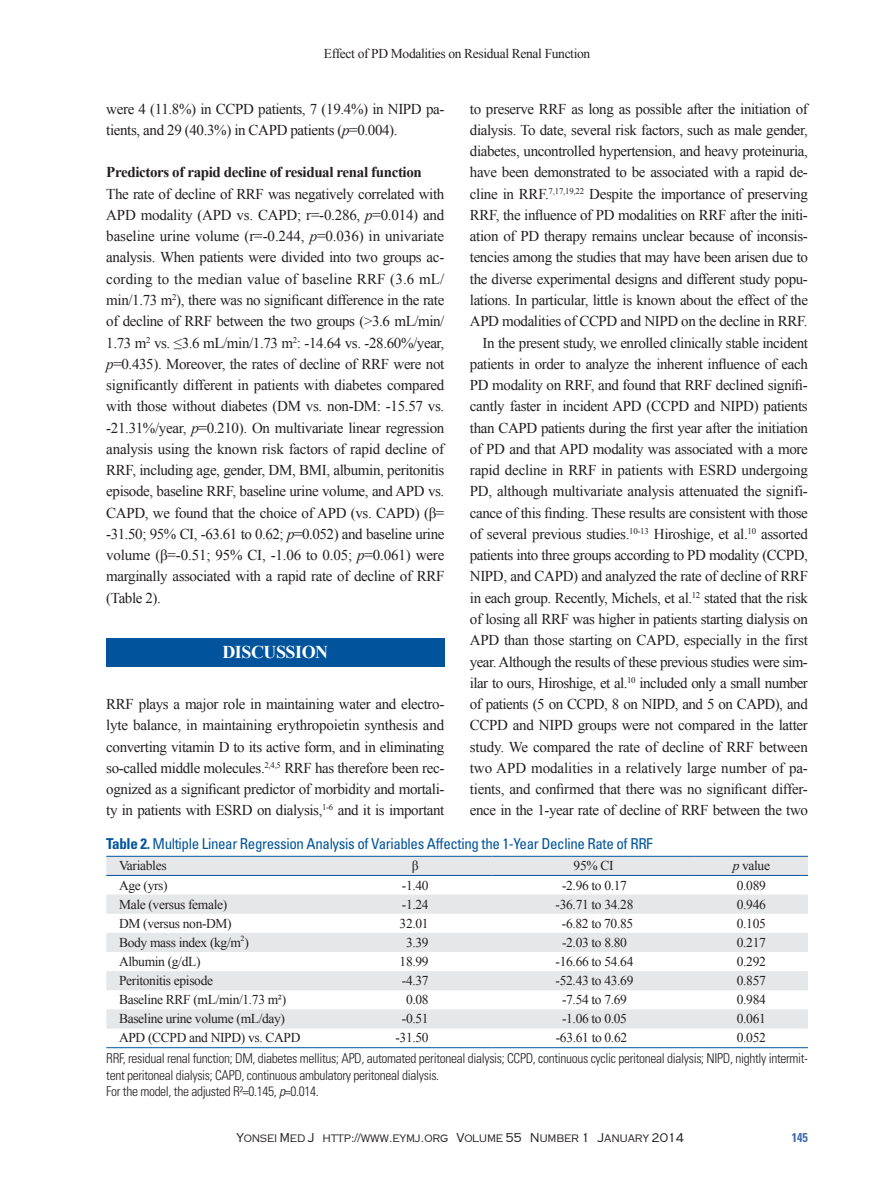
<style>
.page{position:relative;width:893px;height:1191px;background:#fff}
.page>*{position:absolute;margin:0;border:0;box-sizing:border-box;transform-origin:0 0}
.t1{font:700 18px "Times New Roman";letter-spacing:-.025em;color:#fff}
.본문_YMJ{font:15px/21.3px "Times New Roman";letter-spacing:-.025em;color:#231f20;text-align:justify}
.표제목_YMJ{font:condensed 15px "Univers LT Std";letter-spacing:-.025em;color:#01549c}
.소제목_YMJ{font:700 15px "Times New Roman";letter-spacing:-.025em;color:#231f20}
.표본문_YMJ{font:13.5px "Times New Roman";letter-spacing:-.025em;color:#231f20}
.표설명_YMJ{font:300 condensed 13.5px/16.5px "Univers LT Std";letter-spacing:-.025em;color:#231f20}
.t2{font:700 condensed 12.75px "Univers LT Std";color:#446aab;scale:.95 1}
.t3{font:300 12px "Metalcut";letter-spacing:-.025em;color:#231f20}
.표본문_YMJ-2{font:7.8px "Times New Roman";color:#231f20}
.s1{font-style:italic}
.s2{font-weight:700}
</style>
<div class="page">
<div style="left:106px;top:638px;width:338px;height:28px;background:#01549c"></div>
<svg style="left:106px;top:855px;width:702px;height:194px"></svg>
<svg style="left:106px;top:857px;width:702px;height:171px;fill:#e6e7e9"></svg>
<hr style="left:106px;top:856px;width:232px;height:1px;background:#01549c">
<hr style="left:338px;top:856px;width:154px;height:1px;background:#01549c">
<hr style="left:492px;top:856px;width:203px;height:1px;background:#01549c">
<hr style="left:695px;top:856px;width:113px;height:1px;background:#01549c">
<hr style="left:106px;top:875px;width:232px;height:1px;background:#01549c">
<hr style="left:338px;top:875px;width:154px;height:1px;background:#01549c">
<hr style="left:492px;top:875px;width:203px;height:1px;background:#01549c">
<hr style="left:695px;top:875px;width:113px;height:1px;background:#01549c">
<hr style="left:106px;top:1047px;width:232px;height:1px;background:#01549c">
<hr style="left:338px;top:1047px;width:154px;height:1px;background:#01549c">
<hr style="left:492px;top:1047px;width:203px;height:1px;background:#01549c">
<hr style="left:695px;top:1047px;width:113px;height:1px;background:#01549c">
<p class="표본문_YMJ" style="left:324px;top:44px;width:268px">Effect of PD Modalities on Residual Renal Function</p>
<p class="본문_YMJ" style="left:106px;top:98px;width:340px">were 4 (11.8%) in CCPD patients, 7 (19.4%) in NIPD pa&shy;tients, and 29 (40.3%) in CAPD patients (<span class="s1">p</span>=0.004).</p>
<p class="소제목_YMJ" style="left:106px;top:162px;width:317px">Predictors of rapid decline of residual renal function</p>
<p class="본문_YMJ" style="left:106px;top:183px;width:340px">The rate of decline of RRF was negatively correlated with APD modality (APD vs. CAPD; r=-0.286, <span class="s1">p</span>=0.014) and baseline urine volume (r=-0.244, <span class="s1">p</span>=0.036) in univariate analysis. When patients were divided into two groups ac&shy;cording to the median value of baseline RRF (3.6 mL/ min/1.73 m<sup>2</sup>), there was no significant difference in the rate of decline of RRF between the two groups (&gt;3.6 mL/min/ 1.73 m<sup>2</sup> vs. ≤3.6 mL/min/1.73 m<sup>2</sup>: -14.64 vs. -28.60%/year, <span class="s1">p</span>=0.435). Moreover, the rates of decline of RRF were not significantly different in patients with diabetes compared with those without diabetes (DM vs. non-DM: -15.57 vs. -21.31%/year, <span class="s1">p</span>=0.210). On multivariate linear regression analysis using the known risk factors of rapid decline of RRF, including age, gender, DM, BMI, albumin, peritonitis episode, baseline RRF, baseline urine volume, and APD vs.<br>CAPD, we found that the choice of APD (vs. CAPD) (β= -31.50; 95% CI, -63.61 to 0.62; <span class="s1">p</span>=0.052) and baseline urine volume (β=-0.51; 95% CI, -1.06 to 0.05; <span class="s1">p</span>=0.061) were marginally associated with a rapid rate of decline of RRF (Table 2).</p>
<p class="t1" style="left:222px;top:639px;width:107px">DISCUSSION</p>
<p class="본문_YMJ" style="left:470px;top:98px;width:340px">to preserve RRF as long as possible after the initiation of dialysis. To date, several risk factors, such as male gender, diabetes, uncontrolled hypertension, and heavy proteinuria, have been demonstrated to be associated with a rapid de&shy;cline in RRF.<sup>7,17,19,22</sup> Despite the importance of preserving RRF, the influence of PD modalities on RRF after the initi&shy;ation of PD therapy remains unclear because of inconsis&shy;tencies among the studies that may have been arisen due to the diverse experimental designs and different study popu&shy;lations. In particular, little is known about the effect of the APD modalities of CCPD and NIPD on the decline in RRF.</p>
<p class="본문_YMJ" style="left:470px;top:331px;width:340px;text-indent:13px">In the present study, we enrolled clinically stable incident patients in order to analyze the inherent influence of each PD modality on RRF, and found that RRF declined signifi&shy;cantly faster in incident APD (CCPD and NIPD) patients than CAPD patients during the first year after the initiation of PD and that APD modality was associated with a more rapid decline in RRF in patients with ESRD undergoing PD, although multivariate analysis attenuated the signifi&shy;cance of this finding. These results are consistent with those of several previous studies.<sup>10-13</sup> Hiroshige, et al.<sup>10</sup> assorted patients into three groups according to PD modality (CCPD, NIPD, and CAPD) and analyzed the rate of decline of RRF in each group. Recently, Michels, et al.<sup>12</sup> stated that the risk of losing all RRF was higher in patients starting dialysis on APD than those starting on CAPD, especially in the first year. Although the results of these previous studies were sim&shy;ilar to ours, Hiroshige, et al.<sup>10</sup> included only a small number of patients (5 on CCPD, 8 on NIPD, and 5 on CAPD), and CCPD and NIPD groups were not compared in the latter study. We compared the rate of decline of RRF between two APD modalities in a relatively large number of pa&shy;tients, and confirmed that there was no significant differ&shy;ence in the 1-year rate of decline of RRF between the two</p>
<p class="본문_YMJ" style="left:106px;top:693px;width:340px">RRF plays a major role in maintaining water and electro&shy;lyte balance, in maintaining erythropoietin synthesis and converting vitamin D to its active form, and in eliminating so-called middle molecules.<sup>2,4,5</sup> RRF has therefore been rec&shy;ognized as a significant predictor of morbidity and mortali&shy;ty in patients with ESRD on dialysis,<sup>1-6</sup> and it is important</p>
<p class="표제목_YMJ" style="left:106px;top:834px;width:548px"><span class="s2">Table 2.</span> Multiple Linear Regression Analysis of Variables Affecting the 1-Year Decline Rate of RRF</p>
<p class="표본문_YMJ" style="left:119px;top:856px;width:49px">Variables</p>
<p class="표본문_YMJ" style="left:412px;top:856px;width:8px">β</p>
<p class="표본문_YMJ" style="left:574px;top:856px;width:41px">95% CI</p>
<p class="표본문_YMJ" style="left:733px;top:856px;width:39px"><span class="s1">p</span> value</p>
<p class="표본문_YMJ" style="left:119px;top:876px;width:50px">Age (yrs)</p>
<p class="표본문_YMJ" style="left:402px;top:876px;width:28px">-1.40</p>
<p class="표본문_YMJ" style="left:562px;top:876px;width:66px">-2.96 to 0.17</p>
<p class="표본문_YMJ" style="left:737px;top:876px;width:31px">0.089</p>
<p class="표본문_YMJ" style="left:119px;top:895px;width:110px">Male (versus female)</p>
<p class="표본문_YMJ" style="left:402px;top:895px;width:28px">-1.24</p>
<p class="표본문_YMJ" style="left:556px;top:895px;width:79px">-36.71 to 34.28</p>
<p class="표본문_YMJ" style="left:737px;top:895px;width:31px">0.946</p>
<p class="표본문_YMJ" style="left:119px;top:914px;width:114px">DM (versus non-DM)</p>
<p class="표본문_YMJ" style="left:400px;top:914px;width:31px">32.01</p>
<p class="표본문_YMJ" style="left:562px;top:914px;width:73px">-6.82 to 70.85</p>
<p class="표본문_YMJ" style="left:737px;top:914px;width:31px">0.105</p>
<p class="표본문_YMJ" style="left:119px;top:933px;width:131px">Body mass index (kg/m )</p>
<p class="표본문_YMJ-2" style="left:241px;top:932px;width:5px">2</p>
<p class="표본문_YMJ" style="left:406px;top:933px;width:24px">3.39</p>
<p class="표본문_YMJ" style="left:562px;top:933px;width:66px">-2.03 to 8.80</p>
<p class="표본문_YMJ" style="left:737px;top:933px;width:31px">0.217</p>
<p class="표본문_YMJ" style="left:119px;top:952px;width:83px">Albumin (g/dL)</p>
<p class="표본문_YMJ" style="left:400px;top:952px;width:31px">18.99</p>
<p class="표본문_YMJ" style="left:556px;top:952px;width:79px">-16.66 to 54.64</p>
<p class="표본문_YMJ" style="left:737px;top:952px;width:31px">0.292</p>
<p class="표본문_YMJ" style="left:119px;top:971px;width:96px">Peritonitis episode</p>
<p class="표본문_YMJ" style="left:402px;top:971px;width:28px">-4.37</p>
<p class="표본문_YMJ" style="left:556px;top:971px;width:79px">-52.43 to 43.69</p>
<p class="표본문_YMJ" style="left:737px;top:971px;width:31px">0.857</p>
<p class="표본문_YMJ" style="left:119px;top:990px;width:169px">Baseline RRF (mL/min/1.73 m²)</p>
<p class="표본문_YMJ" style="left:406px;top:990px;width:24px">0.08</p>
<p class="표본문_YMJ" style="left:562px;top:990px;width:66px">-7.54 to 7.69</p>
<p class="표본문_YMJ" style="left:737px;top:990px;width:31px">0.984</p>
<p class="표본문_YMJ" style="left:119px;top:1009px;width:168px">Baseline urine volume (mL/day)</p>
<p class="표본문_YMJ" style="left:402px;top:1009px;width:28px">-0.51</p>
<p class="표본문_YMJ" style="left:562px;top:1009px;width:66px">-1.06 to 0.05</p>
<p class="표본문_YMJ" style="left:737px;top:1009px;width:31px">0.061</p>
<p class="표본문_YMJ" style="left:119px;top:1028px;width:183px">APD (CCPD and NIPD) vs. CAPD</p>
<p class="표본문_YMJ" style="left:395px;top:1028px;width:35px">-31.50</p>
<p class="표본문_YMJ" style="left:556px;top:1028px;width:73px">-63.61 to 0.62</p>
<p class="표본문_YMJ" style="left:737px;top:1028px;width:31px">0.052</p>
<p class="표설명_YMJ" style="left:106px;top:1050px;width:703px">RRF, residual renal function; DM, diabetes mellitus; APD, automated peritoneal dialysis; CCPD, continuous cyclic peritoneal dialysis; NIPD, nightly intermit&shy;tent peritoneal dialysis; CAPD, continuous ambulatory peritoneal dialysis.</p>
<p class="표설명_YMJ" style="left:106px;top:1083px;width:214px">For the model, the adjusted R²=0.145, <span class="s1">p</span>=0.014.</p>
<p class="t3" style="left:236px;top:1130px;width:449px">Yonsei Med J http://www.eymj.org Volume 55 Number 1 January 2014</p>
<p class="t2" style="left:792px;top:1129px;width:18px">145</p>
</div>
